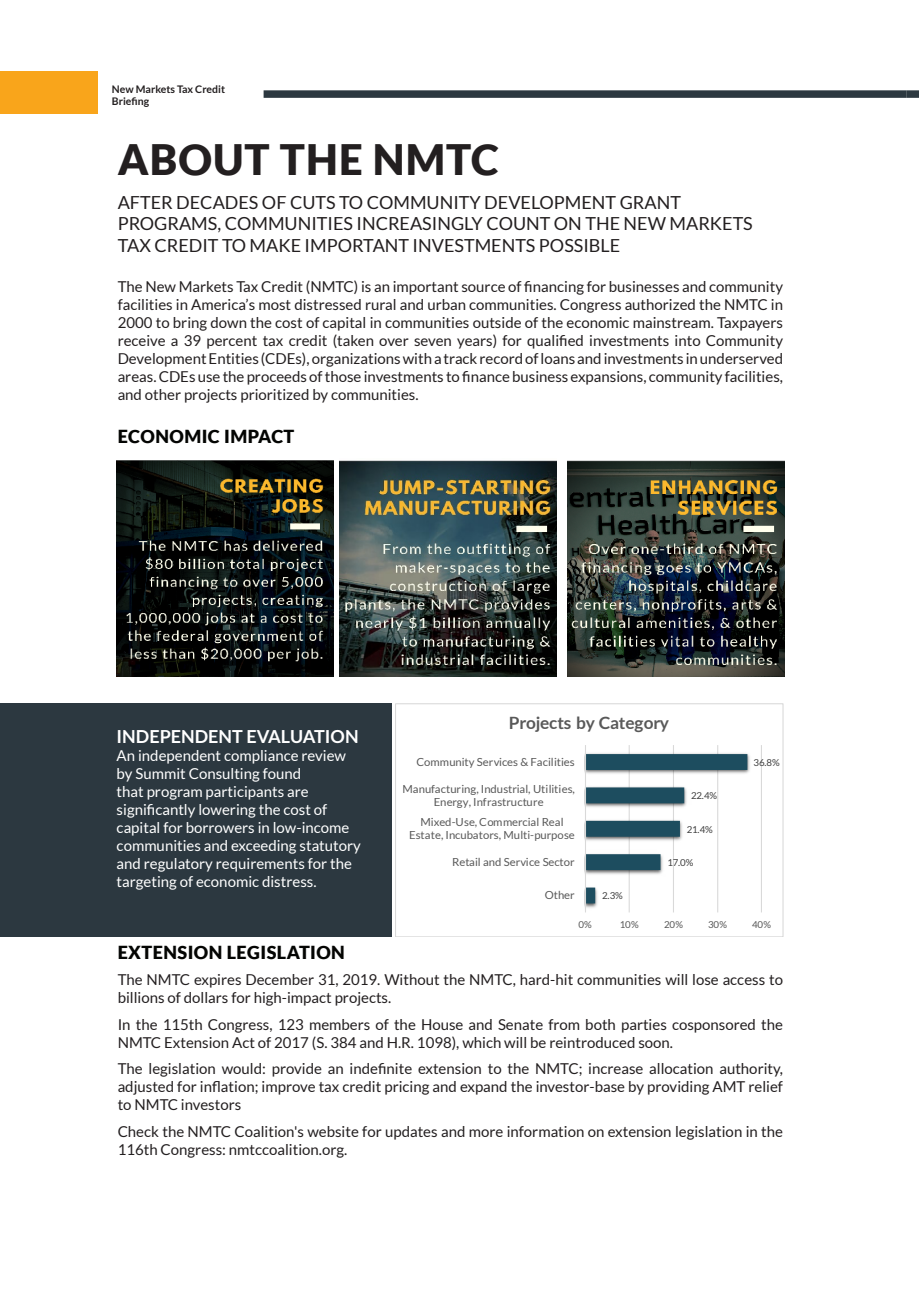
<style>
.page{position:relative;width:919px;height:1289px;background:#fff}
.page>*{position:absolute;margin:0;border:0;box-sizing:border-box;transform-origin:0 0}
.Heading_1{font:900 42px "Lato";letter-spacing:.025em;color:#231f20}
.Highlight_Text{font:18px/21.6px "Lato";color:#231f20}
.Subtitle{font:900 18px "Lato";letter-spacing:.025em;color:#040503}
.t1{font:700 18px "Lato";color:#fff}
.t2{font:700 16.95px "Lato";letter-spacing:-.01em;color:#595959}
.Subtitle-2{font:15px/18px "Lato";color:#231f20}
.t3{font:15px/18px "Lato";color:#fff}
.t4{font:11.1px/13.4px "Lato";color:#595959;text-align:center}
.t5{font:700 10.5px/12.6px "Lato";color:#231f20}
.t6{font:9.6px "Lato";letter-spacing:-.025em;color:#404040}
.t7{font:9.6px "Lato";letter-spacing:-.025em;color:#595959}
</style>
<div class="page">
<div style="left:263px;top:90px;width:643px;height:8px;background:#2c3840"></div>
<div style="left:906px;top:90px;width:12px;height:8px;background:#2c3840"></div>
<div style="left:0;top:72px;width:98px;height:42px;background:#f9a51b"></div>
<div style="left:0;top:703px;width:391px;height:233px;background:#2c3840"></div>
<hr style="left:628px;top:745px;width:1px;height:167px;background:#d9d9d9">
<hr style="left:673px;top:745px;width:1px;height:167px;background:#d9d9d9">
<hr style="left:717px;top:745px;width:1px;height:167px;background:#d9d9d9">
<hr style="left:760px;top:745px;width:1px;height:167px;background:#d9d9d9">
<img style="left:586px;top:750px;width:164px;height:160px">
<svg style="left:586px;top:754px;width:161px;height:149px"></svg>
<hr style="left:585px;top:745px;width:1px;height:167px;background:#d9d9d9">
<div style="left:395px;top:703px;width:388px;height:233px;border:1px solid #d9d9d9"></div>
<img style="left:117px;top:460px;width:216px;height:217px">
<img style="left:340px;top:460px;width:216px;height:217px">
<img style="left:567px;top:460px;width:217px;height:217px">
<p class="t5" style="left:112px;top:82px;width:115px">New Markets Tax Credit<br>Briefing</p>
<p class="Heading_1" style="left:118px;top:135px;width:382px">ABOUT THE NMTC</p>
<p class="Highlight_Text" style="left:118px;top:191px;width:636px">AFTER DECADES OF CUTS TO COMMUNITY DEVELOPMENT GRANT<br>PROGRAMS, COMMUNITIES INCREASINGLY COUNT ON THE NEW MARKETS<br>TAX CREDIT TO MAKE IMPORTANT INVESTMENTS POSSIBLE</p>
<p class="Subtitle-2" style="left:118px;top:277px;width:666px;text-align:justify">The New Markets Tax Credit (NMTC) is an important source of financing for businesses and community facilities in America’s most distressed rural and urban communities. Congress authorized the NMTC in 2000 to bring down the cost of capital in communities outside of the economic mainstream. Taxpayers receive a 39 percent tax credit (taken over seven years) for qualified investments into Community Development Entities (CDEs), organizations with a track record of loans and investments in underserved areas. CDEs use the proceeds of those investments to finance business expansions, community facilities, and other projects prioritized by communities.</p>
<p class="Subtitle" style="left:118px;top:426px;width:178px">ECONOMIC IMPACT</p>
<p class="t1" style="left:117px;top:726px;width:243px">INDEPENDENT EVALUATION</p>
<p class="t3" style="left:117px;top:746px;width:246px">An independent compliance review by Summit Consulting found<br>that program participants are significantly lowering the cost of capital for borrowers in low-income communities and exceeding statutory and regulatory requirements for the targeting of economic distress.</p>
<p class="t2" style="left:508px;top:712px;width:162px">Projects by Category</p>
<p class="t4" style="left:416px;top:755px;width:160px">Community Services &amp; Facilities</p>
<p class="t4" style="left:402px;top:781px;width:174px">Manufacturing, Industrial, Utilities,<br>Energy, Infrastructure</p>
<p class="t4" style="left:409px;top:815px;width:167px">Mixed-Use, Commercial Real<br>Estate, Incubators, Multi-purpose</p>
<p class="t4" style="left:452px;top:855px;width:124px">Retail and Service Sector</p>
<p class="t4" style="left:544px;top:888px;width:31px">Other</p>
<p class="t6" style="left:602px;top:890px;width:22px">2.3%</p>
<p class="t6" style="left:691px;top:790px;width:27px">22.4%</p>
<p class="t6" style="left:686px;top:823px;width:27px">21.4%</p>
<p class="t6" style="left:667px;top:857px;width:27px">17.0%</p>
<p class="t6" style="left:753px;top:757px;width:27px">36.8%</p>
<p class="t7" style="left:578px;top:919px;width:15px">0%</p>
<p class="t7" style="left:620px;top:919px;width:20px">10%</p>
<p class="t7" style="left:664px;top:919px;width:20px">20%</p>
<p class="t7" style="left:708px;top:919px;width:20px">30%</p>
<p class="t7" style="left:752px;top:919px;width:20px">40%</p>
<p class="Subtitle" style="left:118px;top:941px;width:229px">EXTENSION LEGISLATION</p>
<p class="Subtitle-2" style="left:118px;top:970px;width:666px">The NMTC expires December 31, 2019. Without the NMTC, hard-hit communities will lose access to billions of dollars for high-impact projects.</p>
<p class="Subtitle-2" style="left:118px;top:1015px;width:666px">In the 115th Congress, 123 members of the House and Senate from both parties cosponsored the<br>NMTC Extension Act of 2017 (S. 384 and H.R. 1098), which will be reintroduced soon.</p>
<p class="Subtitle-2" style="left:118px;top:1059px;width:666px;text-align:justify">The legislation would: provide an indefinite extension to the NMTC; increase allocation authority, adjusted for inflation; improve tax credit pricing and expand the investor-base by providing AMT relief to NMTC investors</p>
<p class="Subtitle-2" style="left:118px;top:1122px;width:666px">Check the NMTC Coalition's website for updates and more information on extension legislation in the<br>116th Congress: nmtccoalition.org.</p>
</div>
